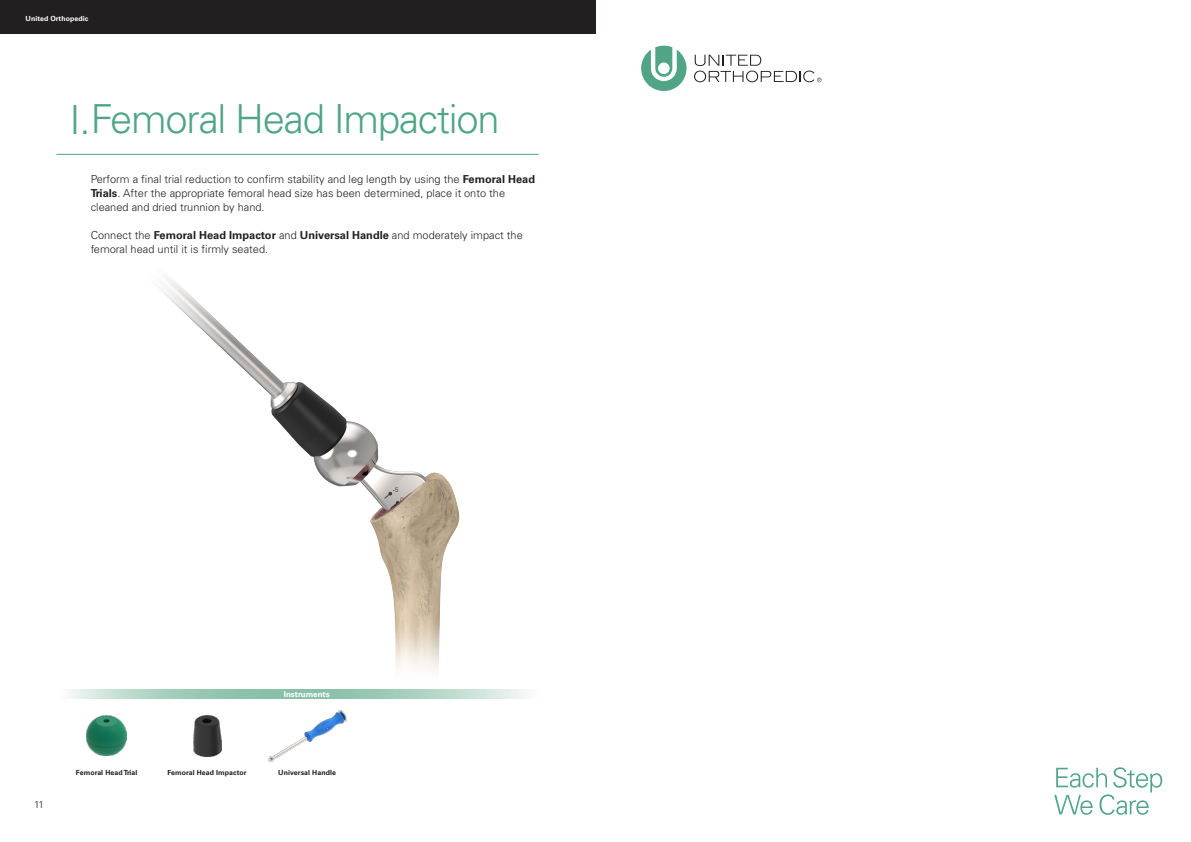
<style>
.page{position:relative;width:1191px;height:842px;background:#fff}
.page>*{position:absolute;margin:0;border:0;box-sizing:border-box;transform-origin:0 0}
.大標{font:300 40px "Univers LT Pro 45";letter-spacing:-.03em;color:#4fa586}
.內文{font:300 11px/14px "Univers LT Pro 45";color:#231f20}
.t1{font:300 10px "Univers LT Pro 45";color:#231f20}
.t2{font:700 8px "Univers LT Pro 65";color:#fff}
.器械名稱{font:700 7px "Univers LT Pro 65";letter-spacing:.01em;color:#231f20}
.t3{font:700 7px "Univers LT Pro 65";letter-spacing:.01em;color:#fff}
.s1{font-family:"Univers LT Pro 65";font-weight:700}
</style>
<div class="page">
<svg style="left:1054px;top:767px;width:108px;height:48px"></svg>
<svg style="left:641px;top:46px;width:45px;height:45px"></svg>
<svg style="left:694px;top:55px;width:127px;height:27px"></svg>
<div style="left:0;top:0;width:595px;height:34px;background:#231f20"></div>
<img style="left:70px;top:279px;width:409px;height:411px">
<hr style="left:56px;top:154px;width:483px;height:1px;background:#4fa586">
<svg style="left:70px;top:690px;width:456px;height:9px;background:#acd2c2"></svg>
<img style="left:193px;top:716px;width:28px;height:40px">
<img style="left:268px;top:710px;width:78px;height:51px">
<img style="left:86px;top:716px;width:41px;height:39px">
<p class="t3" style="left:26px;top:14px;width:64px">United Orthopedic</p>
<p class="大標" style="left:69px;top:93px;width:432px">I.Femoral Head Impaction</p>
<p class="內文" style="left:91px;top:171px;width:446px">Perform a final trial reduction to confirm stability and leg length by using the <span class="s1">Femoral Head<br>Trials</span>. After the appropriate femoral head size has been determined, place it onto the cleaned and dried trunnion by hand.</p>
<p class="內文" style="left:91px;top:227px;width:433px">Connect the <span class="s1">Femoral Head Impactor</span> and <span class="s1">Universal Handle</span> and moderately impact the femoral head until it is firmly seated.</p>
<p class="t2" style="left:284px;top:688px;width:47px">Instruments</p>
<p class="t1" style="left:34px;top:798px;width:11px">11</p>
<p class="器械名稱" style="left:76px;top:768px;width:63px">Femoral Head Trial</p>
<p class="器械名稱" style="left:167px;top:768px;width:81px">Femoral Head Impactor</p>
<p class="器械名稱" style="left:278px;top:768px;width:59px">Universal Handle</p>
</div>
